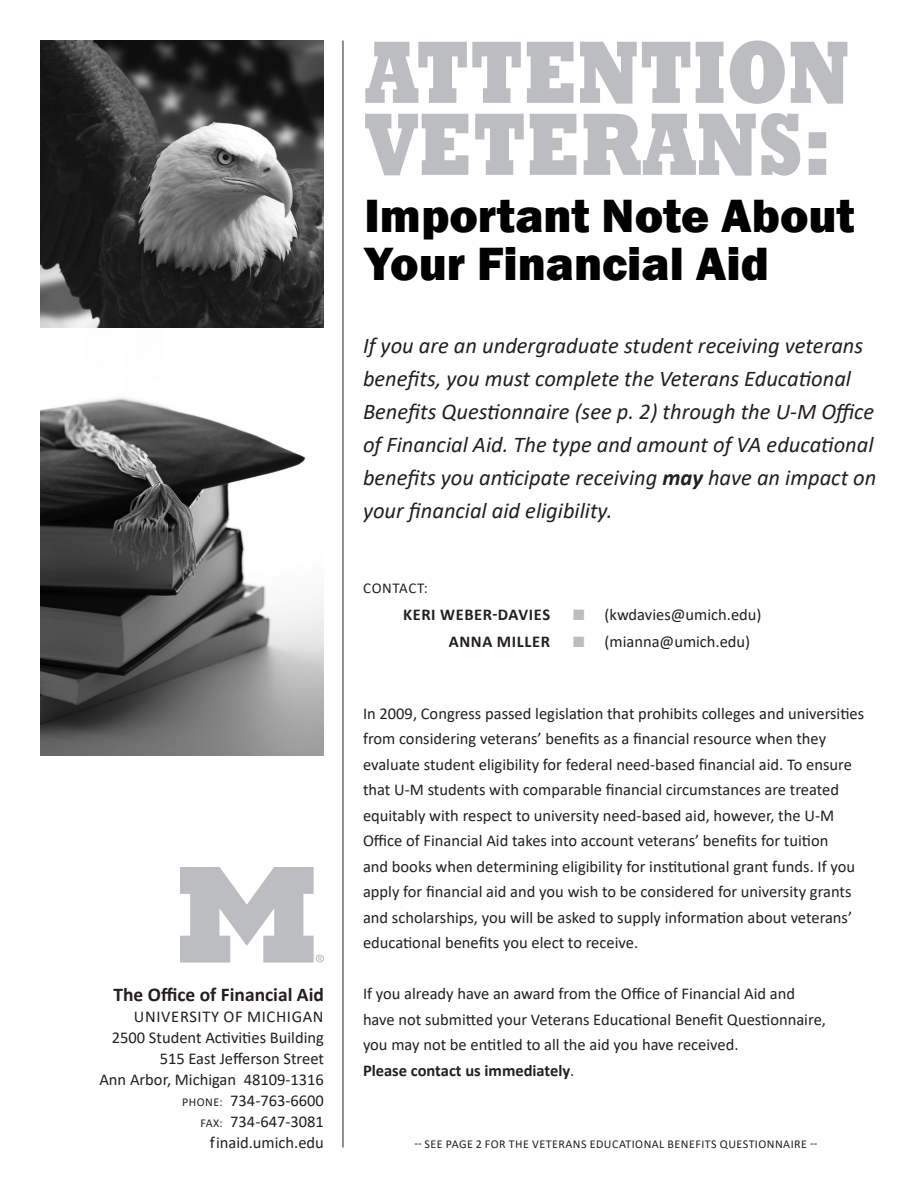
<style>
.page{position:relative;width:918px;height:1188px;background:#fff}
.page>*{position:absolute;margin:0;border:0;box-sizing:border-box;transform-origin:0 0}
.t1{font:800 90px "Rockwell";color:#bcbdc0;scale:.8 1}
.t2{font:800 48px "Franklin Gothic";color:#000}
.t3{font:italic 22.5px/33px "Calibri";color:#231f20}
.t4{font:700 19.5px "Calibri";color:#231f20}
.t5{font:16.5px/25.5px "Calibri";color:#231f20}
.t6{font:700 16.5px "Calibri";color:#231f20}
.t7{font:700 16.5px "Calibri";letter-spacing:.04em;color:#231f20}
.t8{font:16.5px "Calibri";letter-spacing:.04em;color:#231f20}
.t9{font:15px "Calibri";letter-spacing:.035em;color:#231f20}
.t10{font:12px "Calibri";letter-spacing:.04em;color:#231f20}
.s1{font-weight:700}
.s2{color:#bcbdc0}
.s3{font-weight:400}
.s4{font-size:12px}
</style>
<div class="page">
<img style="left:41px;top:327px;width:283px;height:429px">
<img style="left:40px;top:41px;width:284px;height:286px">
<hr style="left:343px;top:40px;width:1px;height:1108px;background:#231f20">
<svg style="left:180px;top:867px;width:144px;height:96px"></svg>
<p class="t1" style="left:364px;top:21px;width:608px">ATTENTION</p>
<p class="t1" style="left:364px;top:93px;width:586px">VETERANS:</p>
<p class="t2" style="left:364px;top:185px;width:492px">Important Note About</p>
<p class="t2" style="left:364px;top:233px;width:406px">Your Financial Aid</p>
<p class="t3" style="left:363px;top:328px;width:515px">If you are an undergraduate student receiving veterans benefits, you must complete the Veterans Educational Benefits Questionnaire (see p. 2) through the U-M Office of Financial Aid. The type and amount of VA educational benefits you anticipate receiving <span class="s1">may</span> have an impact on your financial aid eligibility.</p>
<p class="t9" style="left:363px;top:577px;width:66px">CONTACT:</p>
<p class="t7" style="left:403px;top:603px;width:149px">KERI WEBER-DAVIES</p>
<p class="t5" style="left:573px;top:601px;width:190px"><span class="s2">■</span> (kwdavies@umich.edu)</p>
<p class="t7" style="left:449px;top:630px;width:103px">ANNA MILLER</p>
<p class="t5" style="left:573px;top:628px;width:179px"><span class="s2">■</span> (mianna@umich.edu)</p>
<p class="t5" style="left:363px;top:700px;width:503px">In 2009, Congress passed legislation that prohibits colleges and universities from considering veterans’ benefits as a financial resource when they evaluate student eligibility for federal need-based financial aid. To ensure that U-M students with comparable financial circumstances are treated equitably with respect to university need-based aid, however, the U-M Office of Financial Aid takes into account veterans’ benefits for tuition<br>and books when determining eligibility for institutional grant funds. If you apply for financial aid and you wish to be considered for university grants and scholarships, you will be asked to supply information about veterans’ educational benefits you elect to receive.</p>
<p class="t5" style="left:363px;top:981px;width:465px">If you already have an award from the Office of Financial Aid and have not submitted your Veterans Educational Benefit Questionnaire, you may not be entitled to all the aid you have received.</p>
<p class="t6" style="left:363px;top:1059px;width:213px">Please contact us immediately<span class="s3">.</span></p>
<p class="t4" style="left:114px;top:980px;width:212px">The Office of Financial Aid</p>
<p class="t8" style="left:134px;top:1005px;width:191px">UNIVERSITY OF MICHIGAN</p>
<p class="t5" style="left:112px;top:1024px;width:214px">2500 Student Activities Building</p>
<p class="t5" style="left:160px;top:1045px;width:166px">515 East Jefferson Street</p>
<p class="t5" style="left:99px;top:1066px;width:226px">Ann Arbor, Michigan 48109-1316</p>
<p class="t5" style="left:182px;top:1087px;width:143px"><span class="s4">PHONE:</span> 734-763-6600</p>
<p class="t5" style="left:200px;top:1108px;width:125px"><span class="s4">FAX:</span> 734-647-3081</p>
<p class="t5" style="left:210px;top:1129px;width:116px">finaid.umich.edu</p>
<p class="t10" style="left:414px;top:1135px;width:405px">-- SEE PAGE 2 FOR THE VETERANS EDUCATIONAL BENEFITS QUESTIONNAIRE --</p>
</div>
